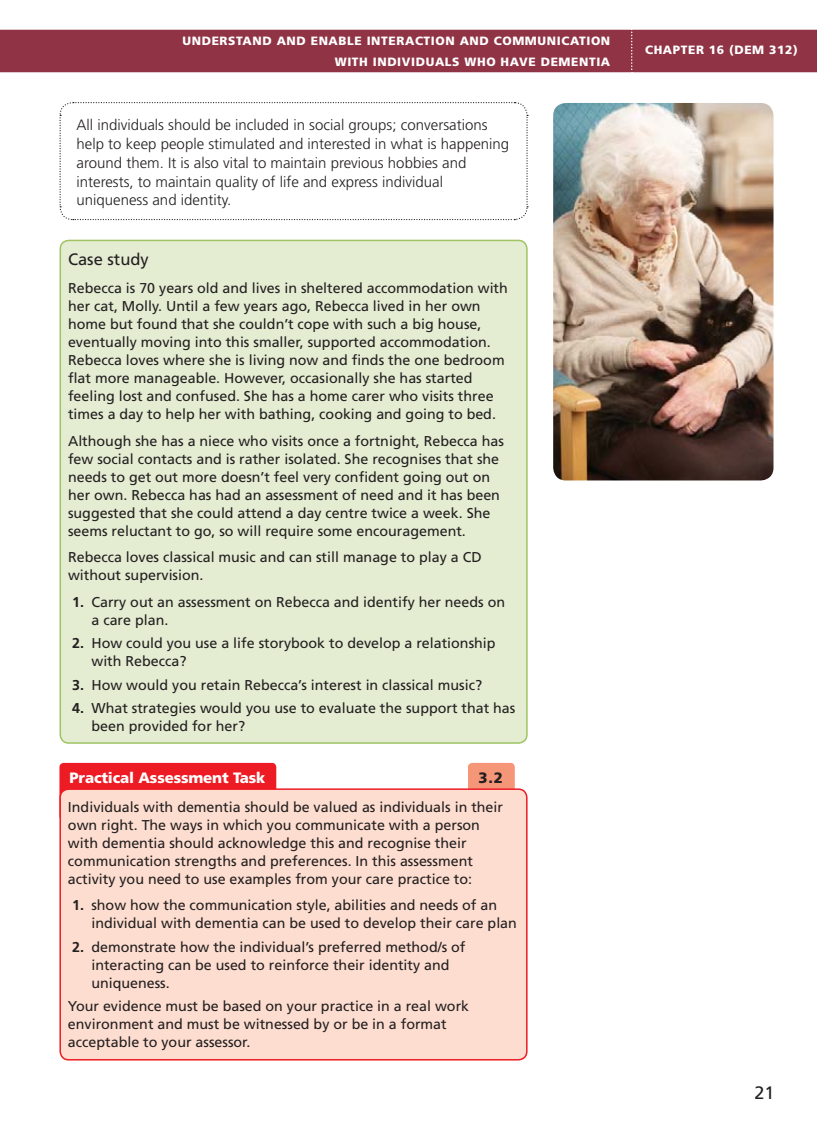
<style>
.page{position:relative;width:817px;height:1127px;background:#fff}
.page>*{position:absolute;margin:0;border:0;box-sizing:border-box;transform-origin:0 0}
.t1{font:18px "Frutiger";color:#231f20}
.t2{font:16.5px "Frutiger";color:#231f20}
.t3{font:300 15px/18.8px "Frutiger";color:#231f20}
.t4{font:900 15px "Frutiger";letter-spacing:-.01em;color:#fff}
.t5{font:900 15px "Frutiger";color:#231f20}
.t6{font:14.25px/18px "Frutiger";color:#231f20}
.t7{font:900 12px/21.3px "Frutiger";letter-spacing:.05em;color:#fff;text-align:right}
.s1{font-weight:700}
</style>
<div class="page">
<div style="left:0;top:29px;width:816px;height:44px;background:#8f3345"></div>
<div style="left:60px;top:240px;width:466px;height:503px;background:#e4ecd2;border-radius:9px"></div>
<div style="left:59px;top:240px;width:468px;height:504px;border:2px solid #9fc461;border-radius:9px"></div>
<div style="left:468px;top:763px;width:46px;height:31px;background:#f69679;border-radius:4px"></div>
<div style="left:59px;top:763px;width:217px;height:57px;background:#ed1c24;border-radius:4px"></div>
<div style="left:60px;top:789px;width:466px;height:271px;background:#fdddcf;border-radius:9px"></div>
<div style="left:59px;top:788px;width:468px;height:272px;border:2px solid #ed1c24;border-radius:9px"></div>
<img style="left:553px;top:103px;width:220px;height:377px;border-radius:13px">
<svg style="left:59px;top:102px;width:469px;height:119px"></svg>
<p class="t7" style="left:182px;top:31px;width:429px">UNDERSTAND AND ENABLE INTERACTION AND COMMUNICATION<br>WITH INDIVIDUALS WHO HAVE DEMENTIA</p>
<p class="t3" style="left:76px;top:117px;width:434px">All individuals should be included in social groups; conversations help to keep people stimulated and interested in what is happening around them. It is also vital to maintain previous hobbies and interests, to maintain quality of life and express individual uniqueness and identity.</p>
<p class="t2" style="left:68px;top:251px;width:82px">Case study</p>
<p class="t6" style="left:68px;top:280px;width:441px">Rebecca is 70 years old and lives in sheltered accommodation with her cat, Molly. Until a few years ago, Rebecca lived in her own home but found that she couldn’t cope with such a big house, eventually moving into this smaller, supported accommodation.<br>Rebecca loves where she is living now and finds the one bedroom flat more manageable. However, occasionally she has started feeling lost and confused. She has a home carer who visits three times a day to help her with bathing, cooking and going to bed.</p>
<p class="t6" style="left:68px;top:433px;width:437px">Although she has a niece who visits once a fortnight, Rebecca has few social contacts and is rather isolated. She recognises that she needs to get out more doesn’t feel very confident going out on her own. Rebecca has had an assessment of need and it has been suggested that she could attend a day centre twice a week. She seems reluctant to go, so will require some encouragement.</p>
<p class="t6" style="left:68px;top:549px;width:415px">Rebecca loves classical music and can still manage to play a CD without supervision.</p>
<p class="t6" style="left:91px;top:594px;width:415px;text-indent:-19px"><span class="s1">1.</span> Carry out an assessment on Rebecca and identify her needs on a care plan.</p>
<p class="t6" style="left:91px;top:635px;width:405px;text-indent:-19px"><span class="s1">2.</span> How could you use a life storybook to develop a relationship with Rebecca?</p>
<p class="t6" style="left:72px;top:676px;width:411px"><span class="s1">3.</span> How would you retain Rebecca’s interest in classical music?</p>
<p class="t6" style="left:91px;top:700px;width:425px;text-indent:-19px"><span class="s1">4.</span> What strategies would you use to evaluate the support that has been provided for her?</p>
<p class="t4" style="left:69px;top:771px;width:197px">Practical Assessment Task</p>
<p class="t5" style="left:478px;top:771px;width:26px">3.2</p>
<p class="t6" style="left:68px;top:798px;width:436px">Individuals with dementia should be valued as individuals in their own right. The ways in which you communicate with a person with dementia should acknowledge this and recognise their communication strengths and preferences. In this assessment activity you need to use examples from your care practice to:</p>
<p class="t6" style="left:91px;top:897px;width:427px;text-indent:-19px"><span class="s1">1.</span> show how the communication style, abilities and needs of an individual with dementia can be used to develop their care plan</p>
<p class="t6" style="left:91px;top:938px;width:375px;text-indent:-19px"><span class="s1">2.</span> demonstrate how the individual’s preferred method/s of interacting can be used to reinforce their identity and uniqueness.</p>
<p class="t6" style="left:68px;top:998px;width:402px">Your evidence must be based on your practice in a real work environment and must be witnessed by or be in a format acceptable to your assessor.</p>
<p class="t7" style="left:645px;top:39px;width:154px">CHAPTER 16 (DEM 312)</p>
<p class="t1" style="left:754px;top:1083px;width:22px">21</p>
</div>
